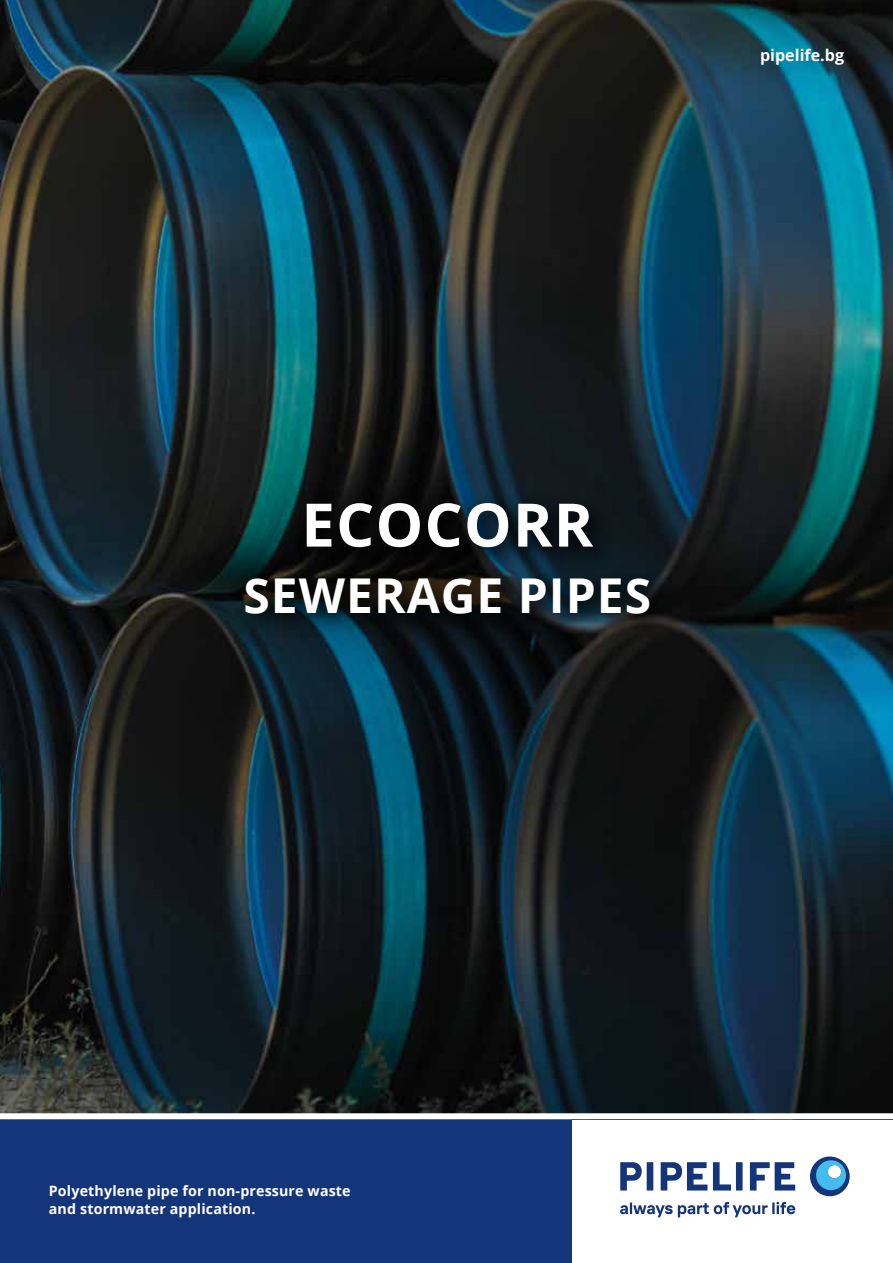
<style>
.page{position:relative;width:893px;height:1263px;background:#fff}
.page>*{position:absolute;margin:0;border:0;box-sizing:border-box;transform-origin:0 0}
.t1{font:700 60px "Open Sans";letter-spacing:.02em;color:#fff}
.t2{font:700 48px "Open Sans";letter-spacing:.02em;color:#fff}
.t3{font:700 16.05px "Open Sans";color:#fff}
.t4{font:700 14.25px/18px "Open Sans";letter-spacing:.01em;color:#fff}
</style>
<div class="page">
<img style="left:0;top:0;width:893px;height:1113px">
<div style="left:0;top:1119px;width:571px;height:144px;background:#15357b"></div>
<svg style="left:85px;top:195px;width:723px;height:723px;background:#14252b"></svg>
<div style="left:233px;top:491px;width:440px;height:146px;background:#000;opacity:.75"></div>
<svg style="left:620px;top:1156px;width:230px;height:61px"></svg>
<p class="t3" style="left:760px;top:44px;width:85px">pipelife.bg</p>
<h1 class="t1" style="left:301px;top:482px;width:293px">ECOCORR</h1>
<h2 class="t2" style="left:244px;top:561px;width:409px">SEWERAGE PIPES</h2>
<p class="t4" style="left:49px;top:1181px;width:303px">Polyethylene pipe for non-pressure waste and stormwater application.</p>
</div>
